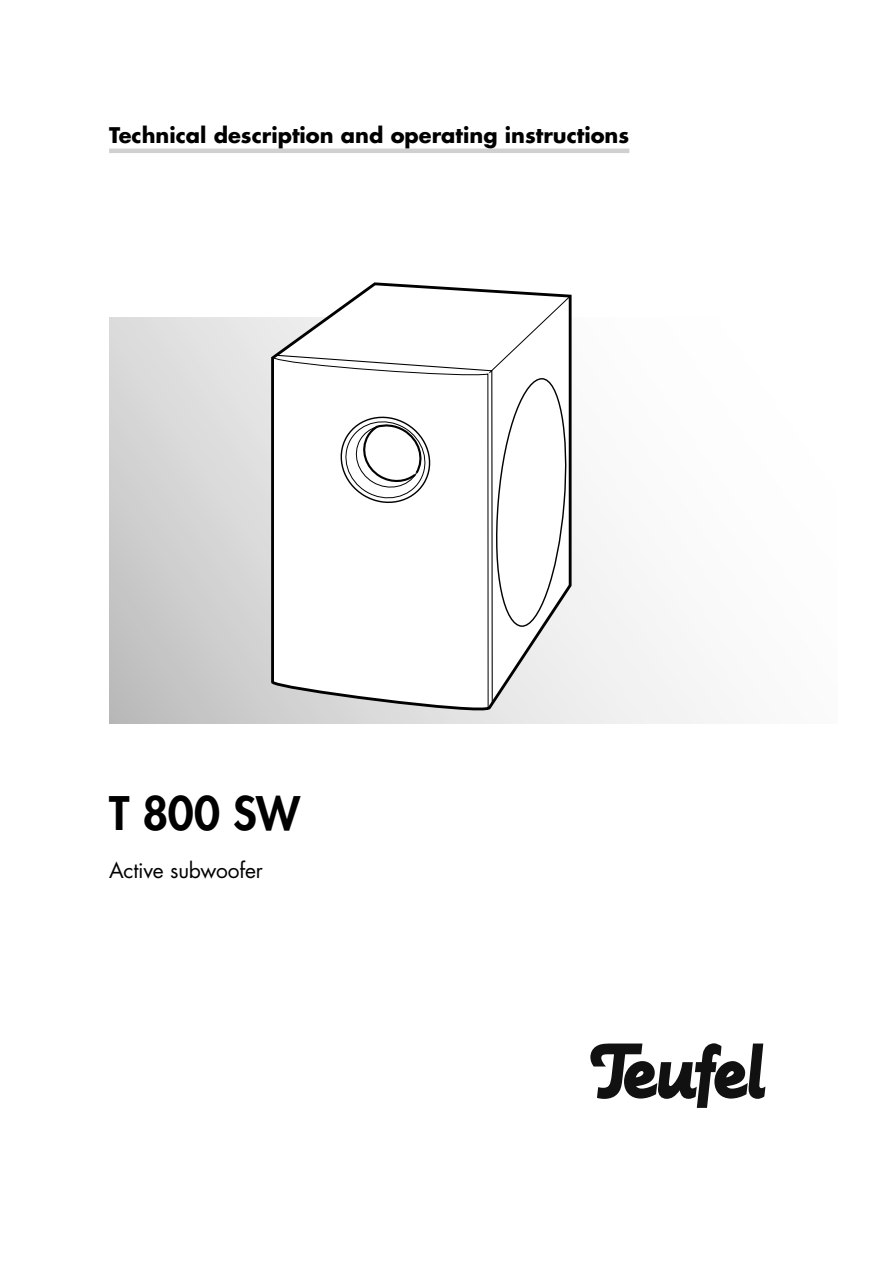
<style>
.page{position:relative;width:893px;height:1263px;background:#fff}
.page>*{position:absolute;margin:0;border:0;box-sizing:border-box;transform-origin:0 0}
.t1{font:800 45px "Futura LT";color:#000}
.t2{font:700 21px "Futura LT";color:#000}
.t3{font:21px "Futura LT";letter-spacing:-.01em;color:#000}
</style>
<div class="page">
<svg style="left:109px;top:318px;width:597px;height:405px"></svg>
<svg style="left:590px;top:1043px;width:175px;height:65px"></svg>
<hr style="left:109px;top:149px;width:520px;height:4px;background:#d0d0d0">
<svg style="left:270px;top:282px;width:303px;height:433px"></svg>
<svg style="left:272px;top:356px;width:217px;height:353px"></svg>
<svg style="left:488px;top:295px;width:83px;height:332px"></svg>
<svg style="left:335px;top:411px;width:101px;height:97px"></svg>
<p class="t2" style="left:109px;top:126px;width:522px">Technical description and operating instructions</p>
<h1 class="t1" style="left:109px;top:792px;width:192px">T 800 SW</h1>
<p class="t3" style="left:109px;top:861px;width:155px">Active subwoofer</p>
</div>
